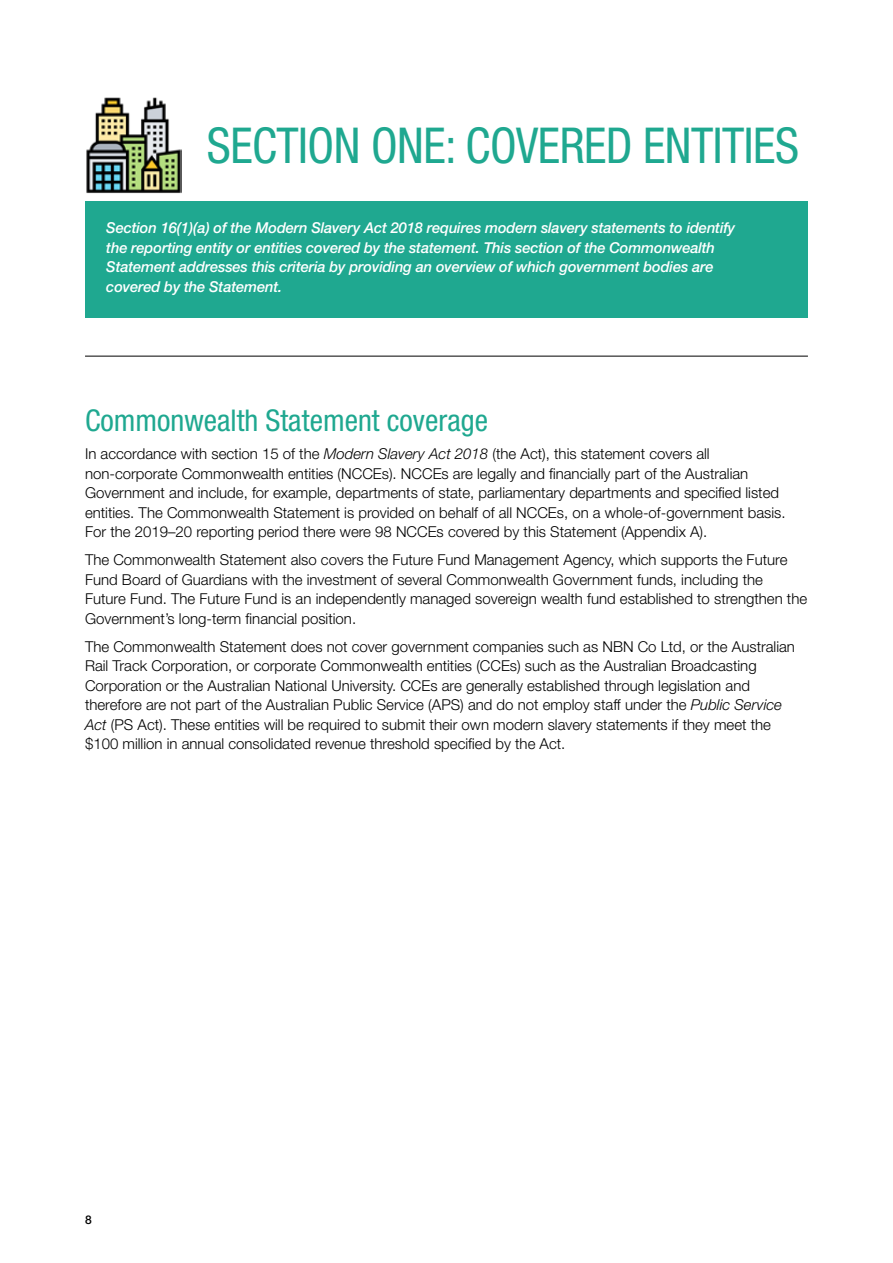
<style>
.page{position:relative;width:893px;height:1263px;background:#fff}
.page>*{position:absolute;margin:0;border:0;box-sizing:border-box;transform-origin:0 0}
.t1{font:condensed 49.5px "Helvetica Neue LT Std";letter-spacing:-.01em;color:#1fa890}
.t2{font:condensed 30px "Helvetica Neue LT Std";color:#1fa890}
.t3{font:300 15px/19.5px "Helvetica Neue LT Std";color:#000}
.t4{font:italic 500 15px/19.5px "Helvetica Neue LT Std";letter-spacing:-.01em;color:#fff}
.t5{font:500 12px "Helvetica Neue LT Std";color:#000}
.s1{font-style:italic}
</style>
<div class="page">
<hr style="left:892px;top:0;width:1px;height:1263px;background:#e9f1f8">
<div style="left:85px;top:201px;width:723px;height:116px;background:#1fa890"></div>
<hr style="left:85px;top:356px;width:723px;height:1px;background:#000">
<img style="left:86px;top:97px;width:95px;height:96px">
<h1 class="t1" style="left:207px;top:117px;width:594px">SECTION ONE: COVERED ENTITIES</h1>
<h3 class="t4" style="left:106px;top:218px;width:630px">Section 16(1)(a) of the Modern Slavery Act 2018 requires modern slavery statements to identify the reporting entity or entities covered by the statement. This section of the Commonwealth Statement addresses this criteria by providing an overview of which government bodies are covered by the Statement.</h3>
<h2 class="t2" style="left:85px;top:403px;width:405px">Commonwealth Statement coverage</h2>
<p class="t3" style="left:85px;top:444px;width:702px">In accordance with section 15 of the <span class="s1">Modern Slavery Act 2018</span> (the Act), this statement covers all non-corporate Commonwealth entities (NCCEs). NCCEs are legally and fnancially part of the Australian Government and include, for example, departments of state, parliamentary departments and specifed listed entities. The Commonwealth Statement is provided on behalf of all NCCEs, on a whole-of-government basis.<br>For the 2019–20 reporting period there were 98 NCCEs covered by this Statement (Appendix A).</p>
<p class="t3" style="left:85px;top:550px;width:724px">The Commonwealth Statement also covers the Future Fund Management Agency, which supports the Future Fund Board of Guardians with the investment of several Commonwealth Government funds, including the Future Fund. The Future Fund is an independently managed sovereign wealth fund established to strengthen the Government’s long-term fnancial position.</p>
<p class="t3" style="left:85px;top:636px;width:711px">The Commonwealth Statement does not cover government companies such as NBN Co Ltd, or the Australian Rail Track Corporation, or corporate Commonwealth entities (CCEs) such as the Australian Broadcasting Corporation or the Australian National University. CCEs are generally established through legislation and therefore are not part of the Australian Public Service (APS) and do not employ staff under the <span class="s1">Public Service Act</span> (PS Act). These entities will be required to submit their own modern slavery statements if they meet the $100 million in annual consolidated revenue threshold specifed by the Act.</p>
<p class="t5" style="left:85px;top:1212px;width:8px">8</p>
</div>
